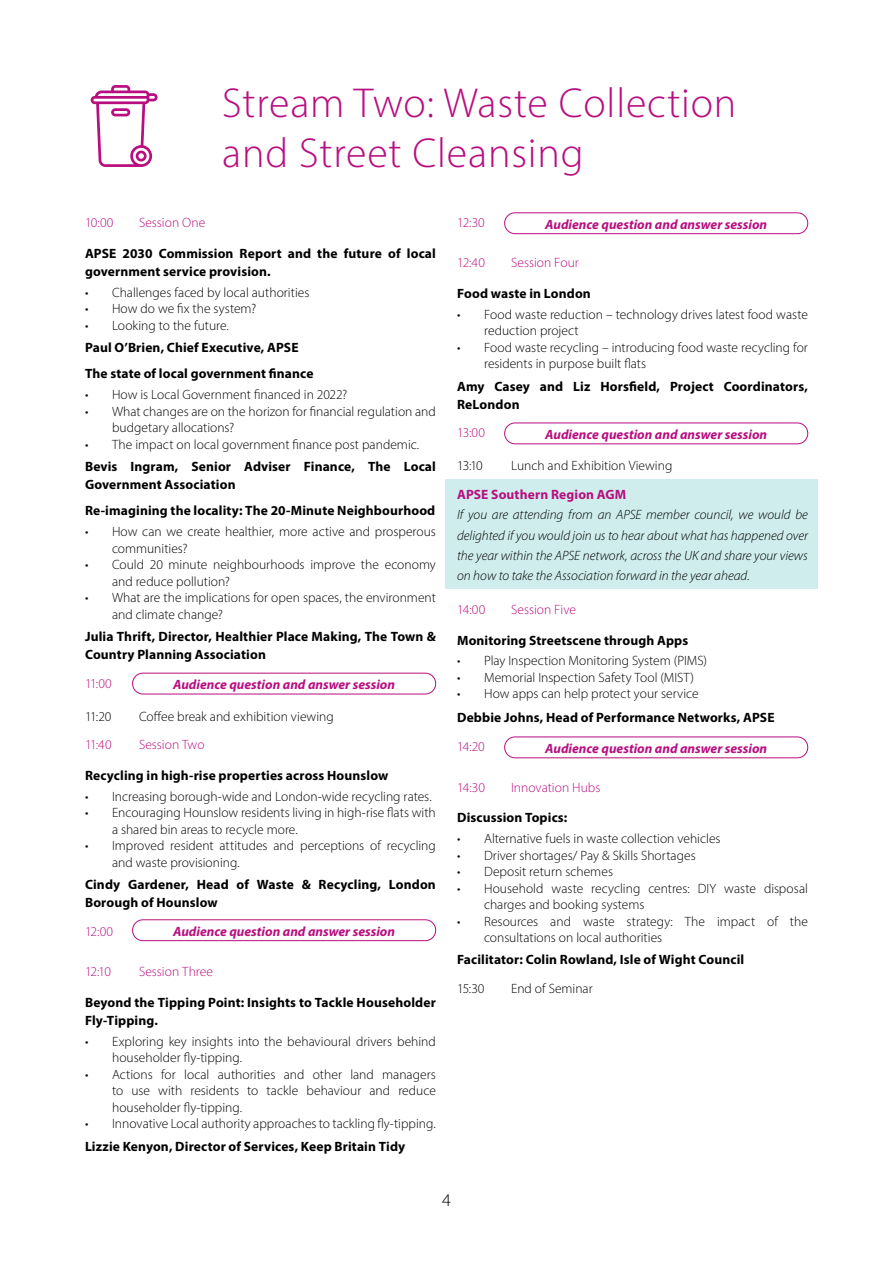
<style>
.page{position:relative;width:893px;height:1263px;background:#fff}
.page>*{position:absolute;margin:0;border:0;box-sizing:border-box;transform-origin:0 0}
.t1{font:300 42px/50.4px "Myriad Pro";letter-spacing:.02em;color:#b80e80}
.t2{font:300 18px "Myriad Pro";color:#000}
.t3{font:300 13.5px/16.5px "Myriad Pro";color:#000}
.t4{font:700 13.5px/18px "Myriad Pro";letter-spacing:.01em;color:#000}
.t5{font:italic 300 13.5px/20.2px "Myriad Pro";color:#000;text-align:justify}
.t6{font:italic 700 13.5px "Myriad Pro";color:#b80e80}
.t7{font:300 13.5px "Myriad Pro";color:#b80e80}
.t8{font:700 13.5px "Myriad Pro";letter-spacing:.01em;color:#b80e80}
</style>
<div class="page">
<div style="left:445px;top:479px;width:373px;height:109px;background:#ceedec"></div>
<div style="left:132px;top:673px;width:304px;height:21px;border:1px solid #b80e80;border-radius:10px"></div>
<svg style="left:91px;top:85px;width:67px;height:82px"></svg>
<div style="left:132px;top:919px;width:304px;height:22px;border:1px solid #b80e80;border-radius:10px"></div>
<div style="left:504px;top:213px;width:304px;height:21px;border:1px solid #b80e80;border-radius:10px"></div>
<div style="left:504px;top:423px;width:304px;height:21px;border:1px solid #b80e80;border-radius:10px"></div>
<div style="left:504px;top:737px;width:304px;height:21px;border:1px solid #b80e80;border-radius:10px"></div>
<h1 class="t1" style="left:222px;top:77px;width:516px">Stream Two: Waste Collection and Street Cleansing</h1>
<p class="t7" style="left:85px;top:214px;width:30px">10:00</p>
<p class="t7" style="left:139px;top:214px;width:68px">Session One</p>
<p class="t4" style="left:85px;top:244px;width:352px">APSE 2030 Commission Report and the future of local government service provision.</p>
<p class="t3" style="left:85px;top:284px;width:226px">• Challenges faced by local authorities</p>
<p class="t3" style="left:85px;top:300px;width:173px">• How do we fix the system?</p>
<p class="t3" style="left:85px;top:317px;width:145px">• Looking to the future.</p>
<p class="t4" style="left:85px;top:333px;width:230px;line-height:26.5px">Paul O’Brien, Chief Executive, APSE<br>The state of local government finance</p>
<p class="t3" style="left:85px;top:386px;width:264px">• How is Local Government financed in 2022?</p>
<p class="t3" style="left:112px;top:403px;width:325px;text-indent:-27px">• What changes are on the horizon for financial regulation and budgetary allocations?</p>
<p class="t3" style="left:85px;top:436px;width:336px">• The impact on local government finance post pandemic.</p>
<p class="t4" style="left:85px;top:457px;width:352px">Bevis Ingram, Senior Adviser Finance, The Local<br>Government Association</p>
<p class="t4" style="left:85px;top:501px;width:352px">Re-imagining the locality: The 20-Minute Neighbourhood</p>
<p class="t3" style="left:112px;top:523px;width:325px;text-indent:-27px">• How can we create healthier, more active and prosperous communities?</p>
<p class="t3" style="left:112px;top:556px;width:325px;text-indent:-27px">• Could 20 minute neighbourhoods improve the economy and reduce pollution?</p>
<p class="t3" style="left:112px;top:589px;width:325px;text-indent:-27px">• What are the implications for open spaces, the environment and climate change?</p>
<p class="t4" style="left:85px;top:627px;width:352px">Julia Thrift, Director, Healthier Place Making, The Town &amp;<br>Country Planning Association</p>
<p class="t7" style="left:85px;top:675px;width:28px">11:00</p>
<p class="t3" style="left:85px;top:708px;width:28px">11:20</p>
<p class="t3" style="left:139px;top:708px;width:196px">Coffee break and exhibition viewing</p>
<p class="t7" style="left:85px;top:737px;width:28px">11:40</p>
<p class="t7" style="left:139px;top:737px;width:67px">Session Two</p>
<p class="t4" style="left:85px;top:766px;width:305px">Recycling in high-rise properties across Hounslow</p>
<p class="t3" style="left:85px;top:788px;width:348px">• Increasing borough-wide and London-wide recycling rates.</p>
<p class="t3" style="left:112px;top:804px;width:325px;text-indent:-27px">• Encouraging Hounslow residents living in high-rise flats with a shared bin areas to recycle more.</p>
<p class="t3" style="left:112px;top:837px;width:325px;text-indent:-27px">• Improved resident attitudes and perceptions of recycling and waste provisioning.</p>
<p class="t4" style="left:85px;top:875px;width:352px">Cindy Gardener, Head of Waste &amp; Recycling, London<br>Borough of Hounslow</p>
<p class="t7" style="left:85px;top:923px;width:30px">12:00</p>
<p class="t7" style="left:85px;top:964px;width:28px">12:10</p>
<p class="t7" style="left:139px;top:964px;width:75px">Session Three</p>
<p class="t4" style="left:85px;top:993px;width:352px">Beyond the Tipping Point: Insights to Tackle Householder<br>Fly-Tipping.</p>
<p class="t3" style="left:112px;top:1033px;width:325px;text-indent:-27px">• Exploring key insights into the behavioural drivers behind householder fly-tipping.</p>
<p class="t3" style="left:112px;top:1066px;width:325px;text-align:justify;text-indent:-27px">• Actions for local authorities and other land managers to use with residents to tackle behaviour and reduce householder fly-tipping.</p>
<p class="t3" style="left:85px;top:1115px;width:352px">• Innovative Local authority approaches to tackling fly-tipping.</p>
<p class="t4" style="left:85px;top:1136px;width:322px">Lizzie Kenyon, Director of Services, Keep Britain Tidy</p>
<p class="t6" style="left:173px;top:676px;width:224px">Audience question and answer session</p>
<p class="t6" style="left:173px;top:922px;width:224px">Audience question and answer session</p>
<p class="t7" style="left:457px;top:214px;width:29px">12:30</p>
<p class="t7" style="left:457px;top:255px;width:29px">12:40</p>
<p class="t7" style="left:511px;top:255px;width:69px">Session Four</p>
<p class="t4" style="left:457px;top:284px;width:135px">Food waste in London</p>
<p class="t3" style="left:484px;top:306px;width:325px;text-indent:-27px">• Food waste reduction – technology drives latest food waste reduction project</p>
<p class="t3" style="left:484px;top:339px;width:325px;text-indent:-27px">• Food waste recycling – introducing food waste recycling for residents in purpose built flats</p>
<p class="t4" style="left:457px;top:377px;width:352px">Amy Casey and Liz Horsfield, Project Coordinators,<br>ReLondon</p>
<p class="t7" style="left:457px;top:425px;width:29px">13:00</p>
<p class="t3" style="left:457px;top:457px;width:27px">13:10</p>
<p class="t3" style="left:511px;top:457px;width:163px">Lunch and Exhibition Viewing</p>
<p class="t8" style="left:457px;top:486px;width:171px">APSE Southern Region AGM</p>
<p class="t5" style="left:457px;top:505px;width:352px">If you are attending from an APSE member council, we would be delighted if you would join us to hear about what has happened over the year within the APSE network, across the UK and share your views on how to take the Association forward in the year ahead.</p>
<p class="t7" style="left:457px;top:601px;width:30px">14:00</p>
<p class="t7" style="left:511px;top:601px;width:66px">Session Five</p>
<p class="t4" style="left:457px;top:631px;width:233px">Monitoring Streetscene through Apps</p>
<p class="t3" style="left:457px;top:652px;width:251px">• Play Inspection Monitoring System (PIMS)</p>
<p class="t3" style="left:457px;top:669px;width:238px">• Memorial Inspection Safety Tool (MIST)</p>
<p class="t3" style="left:457px;top:685px;width:243px">• How apps can help protect your service</p>
<p class="t4" style="left:457px;top:708px;width:319px">Debbie Johns, Head of Performance Networks, APSE</p>
<p class="t7" style="left:457px;top:739px;width:29px">14:20</p>
<p class="t7" style="left:457px;top:779px;width:29px">14:30</p>
<p class="t7" style="left:511px;top:779px;width:91px">Innovation Hubs</p>
<p class="t4" style="left:457px;top:808px;width:112px">Discussion Topics:</p>
<p class="t3" style="left:457px;top:830px;width:265px">• Alternative fuels in waste collection vehicles</p>
<p class="t3" style="left:457px;top:847px;width:240px">• Driver shortages/ Pay &amp; Skills Shortages</p>
<p class="t3" style="left:457px;top:863px;width:157px">• Deposit return schemes</p>
<p class="t3" style="left:484px;top:880px;width:325px;text-indent:-27px">• Household waste recycling centres: DIY waste disposal charges and booking systems</p>
<p class="t3" style="left:484px;top:913px;width:325px;text-indent:-27px">• Resources and waste strategy: The impact of the consultations on local authorities</p>
<p class="t4" style="left:457px;top:950px;width:289px">Facilitator: Colin Rowland, Isle of Wight Council</p>
<p class="t3" style="left:457px;top:980px;width:29px">15:30</p>
<p class="t3" style="left:511px;top:980px;width:83px">End of Seminar</p>
<p class="t6" style="left:545px;top:215px;width:224px">Audience question and answer session</p>
<p class="t6" style="left:545px;top:426px;width:224px">Audience question and answer session</p>
<p class="t6" style="left:545px;top:739px;width:224px">Audience question and answer session</p>
<h2 class="t2" style="left:442px;top:1189px;width:10px">4</h2>
</div>
